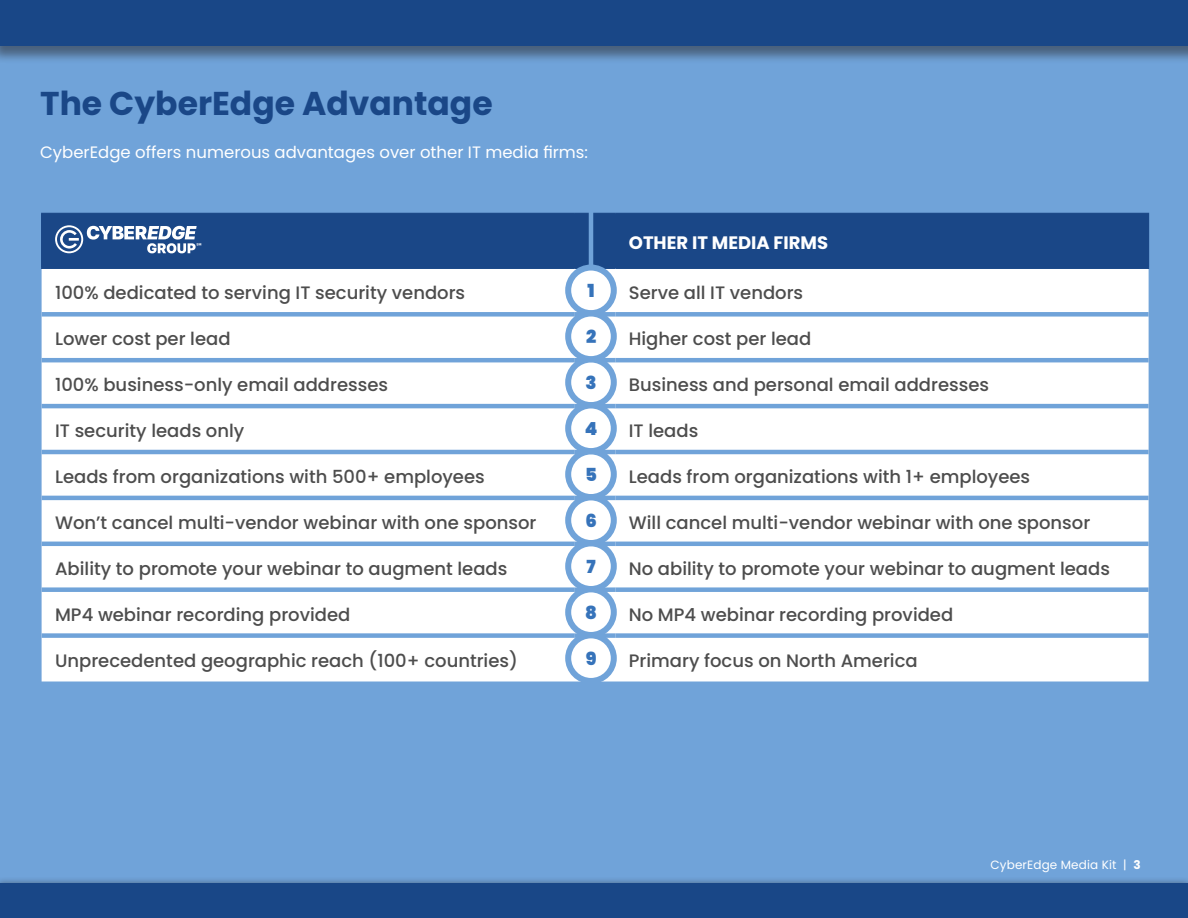
<style>
.page{position:relative;width:1188px;height:918px;background:#fff}
.page>*{position:absolute;margin:0;border:0;box-sizing:border-box;transform-origin:0 0}
.Page_Headers__blue{font:700 33px "Poppins";color:#1a4787}
.Table_Body{font:500 18px "Poppins";color:#4d4d4d}
.t1{font:700 18px "Poppins";color:#fff}
.t2{font:900 18px "Poppins";color:#3673ba}
.Page_Body_Copy__black{font:16.5px "Poppins";color:#fff}
.t3{font:12px "Poppins";letter-spacing:.01em;color:#fff}
.s1{font-weight:700}
</style>
<div class="page">
<div style="left:0;top:36px;width:1188px;height:859px;background:#70a3d9"></div>
<div style="left:0;top:0;width:1188px;height:64px;background:#231f20;opacity:.5"></div>
<div style="left:0;top:0;width:1188px;height:46px;background:#194787"></div>
<div style="left:0;top:876px;width:1188px;height:42px;background:#231f20;opacity:.5"></div>
<div style="left:0;top:883px;width:1188px;height:35px;background:#194787"></div>
<div style="left:42px;top:214px;width:1106px;height:54px;background:#1a4787"></div>
<div style="left:42px;top:269px;width:1107px;height:413px;background:#fff"></div>
<hr style="left:41px;top:213px;width:534px;height:1px;background:#1a4787">
<hr style="left:41px;top:214px;width:1px;height:54px;background:#1a4787">
<hr style="left:575px;top:213px;width:40px;height:1px;background:#1a4787">
<hr style="left:615px;top:213px;width:534px;height:1px;background:#1a4787">
<hr style="left:1148px;top:214px;width:1px;height:54px;background:#1a4787">
<hr style="left:41px;top:268px;width:534px;height:1px;background:#1a4787">
<hr style="left:575px;top:268px;width:40px;height:1px;background:#1a4787">
<hr style="left:615px;top:268px;width:534px;height:1px;background:#1a4787">
<div style="left:42px;top:312px;width:533px;height:5px;background:#70a3d9"></div>
<div style="left:575px;top:312px;width:40px;height:5px;background:#70a3d9"></div>
<div style="left:615px;top:312px;width:534px;height:5px;background:#70a3d9"></div>
<hr style="left:42px;top:358px;width:533px;height:4px;background:#70a3d9">
<hr style="left:575px;top:358px;width:40px;height:4px;background:#70a3d9">
<hr style="left:615px;top:358px;width:534px;height:4px;background:#70a3d9">
<hr style="left:42px;top:404px;width:533px;height:4px;background:#70a3d9">
<hr style="left:575px;top:404px;width:40px;height:4px;background:#70a3d9">
<hr style="left:615px;top:404px;width:534px;height:4px;background:#70a3d9">
<hr style="left:42px;top:450px;width:533px;height:4px;background:#70a3d9">
<hr style="left:575px;top:450px;width:40px;height:4px;background:#70a3d9">
<hr style="left:615px;top:450px;width:534px;height:4px;background:#70a3d9">
<hr style="left:42px;top:496px;width:533px;height:4px;background:#70a3d9">
<hr style="left:575px;top:496px;width:40px;height:4px;background:#70a3d9">
<hr style="left:615px;top:496px;width:534px;height:4px;background:#70a3d9">
<hr style="left:42px;top:542px;width:533px;height:4px;background:#70a3d9">
<hr style="left:575px;top:542px;width:40px;height:4px;background:#70a3d9">
<hr style="left:615px;top:542px;width:534px;height:4px;background:#70a3d9">
<div style="left:42px;top:587px;width:533px;height:5px;background:#70a3d9"></div>
<div style="left:575px;top:587px;width:40px;height:5px;background:#70a3d9"></div>
<div style="left:615px;top:587px;width:534px;height:5px;background:#70a3d9"></div>
<div style="left:42px;top:633px;width:533px;height:5px;background:#70a3d9"></div>
<div style="left:575px;top:633px;width:40px;height:5px;background:#70a3d9"></div>
<div style="left:615px;top:633px;width:534px;height:5px;background:#70a3d9"></div>
<svg style="left:55px;top:225px;width:146px;height:28px;background:#6e8ab3"></svg>
<div style="left:568px;top:268px;width:46px;height:45px;background:#fff;border-radius:50%"></div>
<div style="left:565px;top:265px;width:52px;height:51px;border:6px solid #70a3d9;border-radius:50%"></div>
<svg style="left:568px;top:451px;width:46px;height:46px"></svg>
<div style="left:565px;top:448px;width:52px;height:52px;border:6px solid #70a3d9;border-radius:50%"></div>
<div style="left:568px;top:359px;width:46px;height:46px;background:#fff;border-radius:50%"></div>
<div style="left:565px;top:356px;width:52px;height:52px;border:6px solid #70a3d9;border-radius:50%"></div>
<svg style="left:568px;top:543px;width:46px;height:46px"></svg>
<div style="left:565px;top:540px;width:52px;height:52px;border:6px solid #70a3d9;border-radius:50%"></div>
<div style="left:568px;top:314px;width:46px;height:45px;background:#fff;border-radius:50%"></div>
<div style="left:565px;top:311px;width:52px;height:51px;border:6px solid #70a3d9;border-radius:50%"></div>
<svg style="left:568px;top:497px;width:46px;height:46px"></svg>
<div style="left:565px;top:494px;width:52px;height:52px;border:6px solid #70a3d9;border-radius:50%"></div>
<svg style="left:568px;top:405px;width:46px;height:46px"></svg>
<div style="left:565px;top:402px;width:52px;height:52px;border:6px solid #70a3d9;border-radius:50%"></div>
<svg style="left:568px;top:589px;width:46px;height:46px"></svg>
<div style="left:565px;top:586px;width:52px;height:52px;border:6px solid #70a3d9;border-radius:50%"></div>
<svg style="left:568px;top:635px;width:46px;height:46px"></svg>
<div style="left:565px;top:632px;width:52px;height:52px;border:6px solid #70a3d9;border-radius:50%"></div>
<hr style="left:589px;top:210px;width:4px;height:56px;background:#70a3d9">
<p class="Page_Headers__blue" style="left:40px;top:84px;width:454px">The CyberEdge Advantage</p>
<p class="Page_Body_Copy__black" style="left:40px;top:142px;width:549px">CyberEdge offers numerous advantages over other IT media firms:</p>
<p class="t1" style="left:629px;top:232px;width:201px">OTHER IT MEDIA FIRMS</p>
<p class="t2" style="left:588px;top:280px;width:9px">1</p>
<p class="t2" style="left:586px;top:327px;width:12px">2</p>
<p class="t2" style="left:586px;top:373px;width:13px">3</p>
<p class="t2" style="left:585px;top:419px;width:14px">4</p>
<p class="t2" style="left:585px;top:465px;width:13px">5</p>
<p class="t2" style="left:585px;top:511px;width:13px">6</p>
<p class="t2" style="left:587px;top:557px;width:11px">7</p>
<p class="t2" style="left:585px;top:603px;width:13px">8</p>
<p class="t2" style="left:586px;top:649px;width:12px">9</p>
<p class="Table_Body" style="left:55px;top:283px;width:412px">100% dedicated to serving IT security vendors</p>
<p class="Table_Body" style="left:629px;top:283px;width:176px">Serve all IT vendors</p>
<p class="Table_Body" style="left:55px;top:328px;width:177px">Lower cost per lead</p>
<p class="Table_Body" style="left:629px;top:328px;width:184px">Higher cost per lead</p>
<p class="Table_Body" style="left:55px;top:374px;width:334px">100% business-only email addresses</p>
<p class="Table_Body" style="left:629px;top:374px;width:362px">Business and personal email addresses</p>
<p class="Table_Body" style="left:55px;top:420px;width:191px">IT security leads only</p>
<p class="Table_Body" style="left:629px;top:420px;width:71px">IT leads</p>
<p class="Table_Body" style="left:55px;top:466px;width:431px">Leads from organizations with 500+ employees</p>
<p class="Table_Body" style="left:629px;top:466px;width:403px">Leads from organizations with 1+ employees</p>
<p class="Table_Body" style="left:55px;top:512px;width:483px">Won’t cancel multi-vendor webinar with one sponsor</p>
<p class="Table_Body" style="left:629px;top:512px;width:463px">Will cancel multi-vendor webinar with one sponsor</p>
<p class="Table_Body" style="left:55px;top:558px;width:454px">Ability to promote your webinar to augment leads</p>
<p class="Table_Body" style="left:629px;top:558px;width:483px">No ability to promote your webinar to augment leads</p>
<p class="Table_Body" style="left:55px;top:604px;width:297px">MP4 webinar recording provided</p>
<p class="Table_Body" style="left:629px;top:604px;width:326px">No MP4 webinar recording provided</p>
<p class="Table_Body" style="left:55px;top:650px;width:464px">Unprecedented geographic reach (100+ countries)</p>
<p class="Table_Body" style="left:629px;top:650px;width:290px">Primary focus on North America</p>
<p class="t3" style="left:991px;top:858px;width:152px">CyberEdge Media Kit | <span class="s1">3</span></p>
</div>
